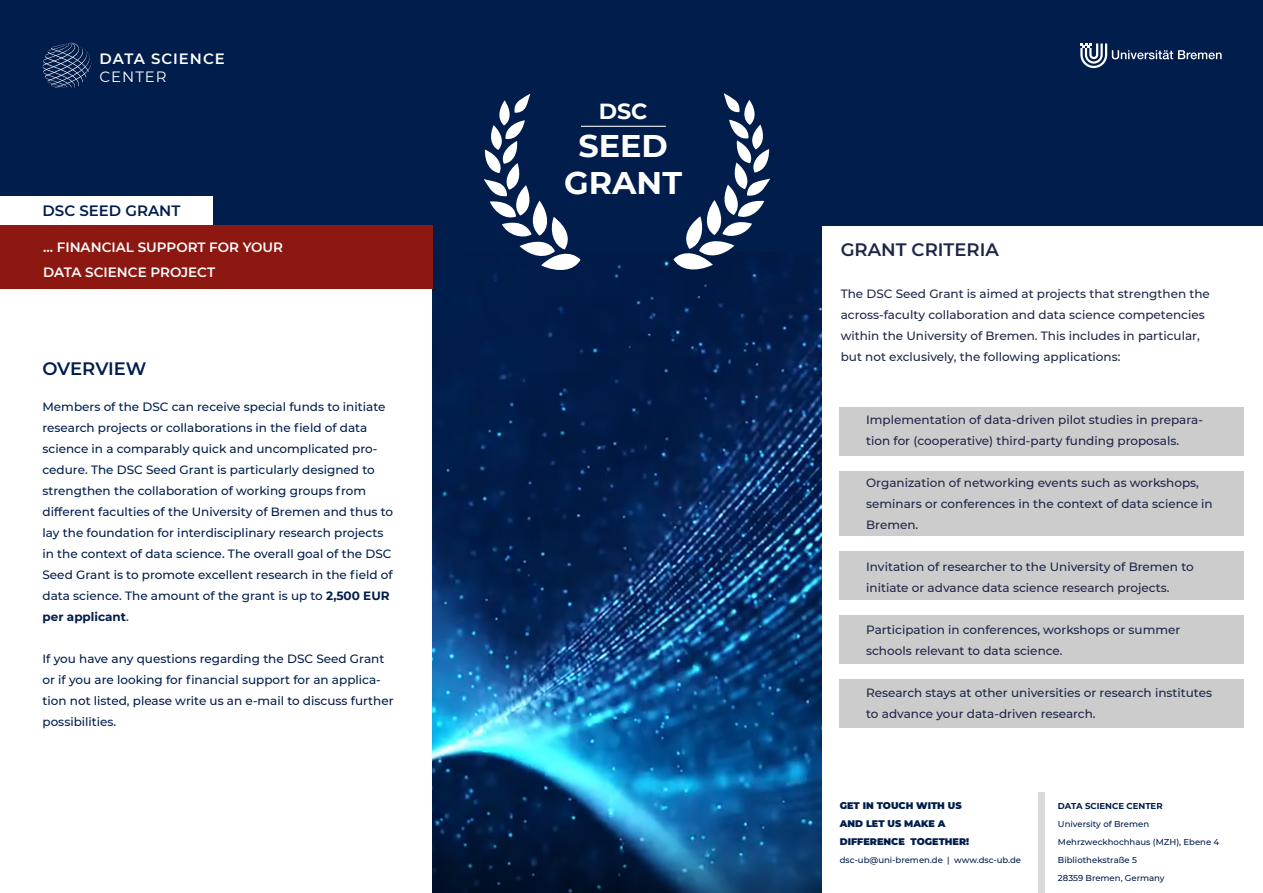
<style>
.page{position:relative;width:1263px;height:893px;background:#fff}
.page>*{position:absolute;margin:0;border:0;box-sizing:border-box;transform-origin:0 0}
.t1{font:700 31.35px/37.5px "Montserrat";color:#fff;text-align:center}
.t2{font:700 21.75px "Montserrat";color:#fff}
.t3{font:600 18px "Montserrat";color:#1d2647}
.t4{font:600 18px "Montserrat";letter-spacing:-.01em;color:#011d4c}
.t5{font:600 15px "Montserrat";color:#011d4c}
.t6{font:600 14.85px/17.9px "Montserrat";letter-spacing:.065em;color:#fff}
.t7{font:600 13.5px/25.5px "Montserrat";color:#fff}
.t8{font:500 12px/21px "Montserrat";color:#011d4c}
.t9{font:500 12px/21px "Montserrat";color:#1d2647}
.t10{font:900 9.6px "Montserrat";color:#011d4c}
.t11{font:500 8.55px "Montserrat";color:#011d4c}
.t12{font:700 8.55px "Montserrat";color:#011d4c}
.s1{font-weight:400}
.s2{font-weight:700}
</style>
<div class="page">
<div style="left:773px;top:0;width:490px;height:225px;background:#011d4c"></div>
<div style="left:0;top:0;width:822px;height:288px;background:#011d4c"></div>
<div style="left:840px;top:471px;width:404px;height:64px;background:#ccc"></div>
<img style="left:432px;top:253px;width:390px;height:640px">
<div style="left:839px;top:407px;width:404px;height:48px;background:#ccc"></div>
<div style="left:839px;top:551px;width:404px;height:48px;background:#ccc"></div>
<div style="left:839px;top:615px;width:404px;height:48px;background:#ccc"></div>
<div style="left:839px;top:679px;width:404px;height:49px;background:#ccc"></div>
<svg style="left:1080px;top:44px;width:141px;height:24px"></svg>
<div style="left:0;top:196px;width:213px;height:29px;background:#fff"></div>
<div style="left:0;top:225px;width:432px;height:63px;background:#8d1812"></div>
<hr style="left:581px;top:126px;width:85px;height:1px;background:#fff">
<svg style="left:673px;top:93px;width:97px;height:180px"></svg>
<svg style="left:484px;top:94px;width:96px;height:179px"></svg>
<div style="left:1038px;top:792px;width:7px;height:101px;background:#dadada"></div>
<svg style="left:43px;top:43px;width:49px;height:45px"></svg>
<p class="t6" style="left:100px;top:49px;width:127px">DATA SCIENCE<br><span class="s1">CENTER</span></p>
<p class="t5" style="left:43px;top:200px;width:139px">DSC SEED GRANT</p>
<p class="t7" style="left:43px;top:234px;width:241px">... FINANCIAL SUPPORT FOR YOUR<br>DATA SCIENCE PROJECT</p>
<p class="t4" style="left:43px;top:355px;width:105px">OVERVIEW</p>
<p class="t8" style="left:43px;top:395px;width:352px">Members of the DSC can receive special funds to initiate research projects or collaborations in the field of data science in a comparably quick and uncomplicated pro&shy;cedure. The DSC Seed Grant is particularly designed to strengthen the collaboration of working groups from different faculties of the University of Bremen and thus to lay the foundation for interdisciplinary research projects in the context of data science. The overall goal of the DSC Seed Grant is to promote excellent research in the field of data science. The amount of the grant is up to <span class="s2">2,500 EUR per applicant</span>.</p>
<p class="t8" style="left:43px;top:647px;width:353px">If you have any questions regarding the DSC Seed Grant or if you are looking for financial support for an applica&shy;tion not listed, please write us an e-mail to discuss further possibilities.</p>
<h2 class="t2" style="left:599px;top:96px;width:50px">DSC</h2>
<h1 class="t1" style="left:564px;top:125px;width:119px">SEED<br>GRANT</h1>
<p class="t3" style="left:841px;top:237px;width:160px">GRANT CRITERIA</p>
<p class="t9" style="left:841px;top:283px;width:371px">The DSC Seed Grant is aimed at projects that strengthen the across-faculty collaboration and data science competencies within the University of Bremen. This includes in particular, but not exclusively, the following applications:</p>
<p class="t9" style="left:866px;top:409px;width:338px">Implementation of data-driven pilot studies in prepara&shy;tion for (cooperative) third-party funding proposals.</p>
<p class="t9" style="left:866px;top:472px;width:348px">Organization of networking events such as workshops, seminars or conferences in the context of data science in<br>Bremen.</p>
<p class="t9" style="left:866px;top:556px;width:329px">Invitation of researcher to the University of Bremen to initiate or advance data science research projects.</p>
<p class="t9" style="left:866px;top:619px;width:316px">Participation in conferences, workshops or summer schools relevant to data science.</p>
<p class="t9" style="left:866px;top:682px;width:347px">Research stays at other universities or research institutes to advance your data-driven research.</p>
<p class="t10" style="left:840px;top:799px;width:123px">GET IN TOUCH WITH US</p>
<p class="t10" style="left:840px;top:817px;width:107px">AND LET US MAKE A</p>
<p class="t10" style="left:840px;top:835px;width:131px">DIFFERENCE TOGETHER!</p>
<p class="t11" style="left:840px;top:854px;width:183px">dsc-ub@uni-bremen.de | www.dsc-ub.de</p>
<p class="t12" style="left:1058px;top:800px;width:106px">DATA SCIENCE CENTER</p>
<p class="t11" style="left:1058px;top:818px;width:93px">University of Bremen</p>
<p class="t11" style="left:1058px;top:836px;width:163px">Mehrzweckhochhaus (MZH), Ebene 4</p>
<p class="t11" style="left:1058px;top:854px;width:80px">Bibliothekstraße 5</p>
<p class="t11" style="left:1058px;top:872px;width:108px">28359 Bremen, Germany</p>
</div>
